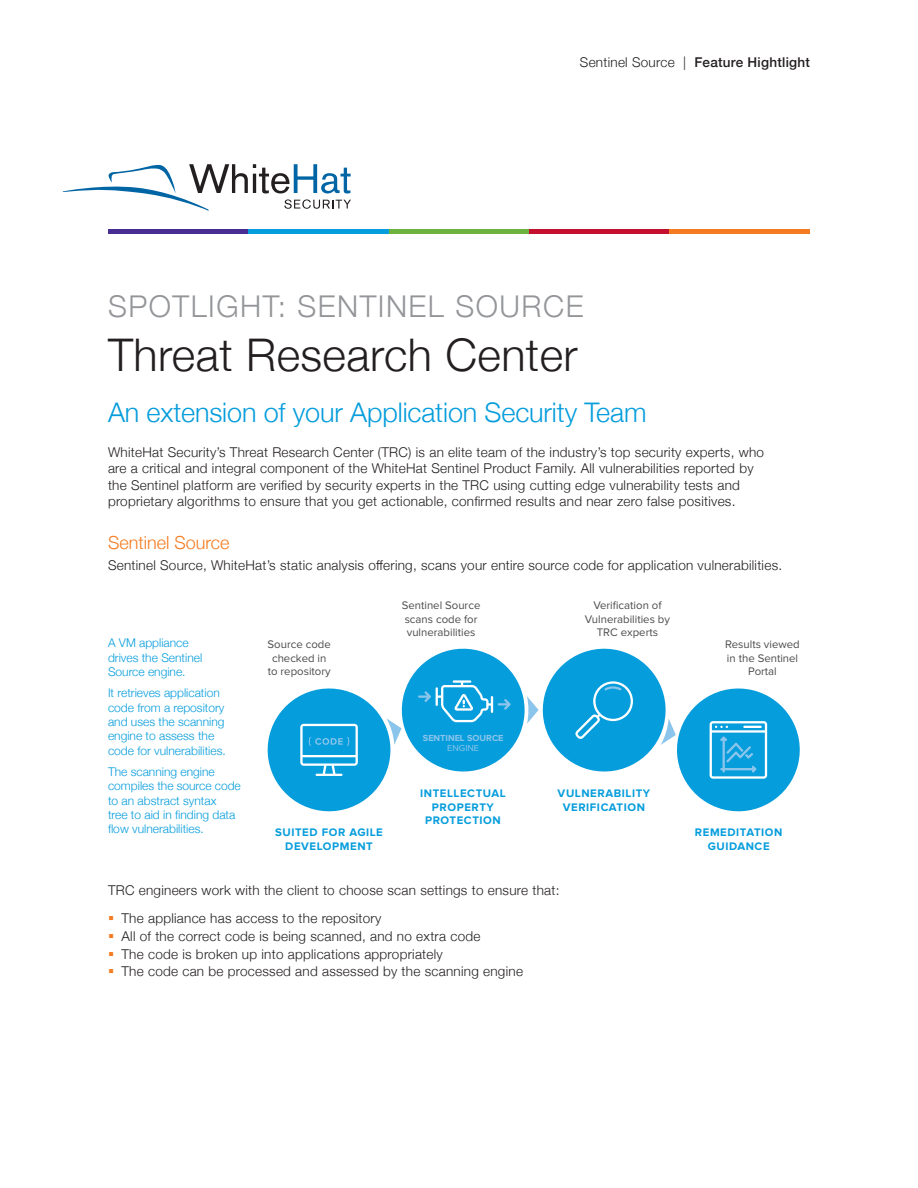
<style>
.page{position:relative;width:918px;height:1188px;background:#fff}
.page>*{position:absolute;margin:0;border:0;box-sizing:border-box;transform-origin:0 0}
.t1{font:300 45px "Helvetica Neue";letter-spacing:.01em;color:#231f20}
.t2{font:300 30px "Helvetica Neue";letter-spacing:.05em;color:#939598}
.t3{font:300 27px "Helvetica Neue";letter-spacing:-.005em;color:#069ddc}
.t4{font:300 18px "Helvetica Neue";color:#f47b21}
.t5{font:300 13.5px/16.5px "Helvetica Neue";letter-spacing:.02em;color:#231f20}
.t6{font:500 13.5px "Helvetica Neue";letter-spacing:.02em;color:#231f20}
.t7{font:300 12px/14.4px "Helvetica Neue";color:#069ddc}
.t8{font:11.4px/13.6px "Proxima Nova";color:#4b4c4d;text-align:center}
.t9{font:700 11.4px/13.6px "Proxima Nova";letter-spacing:.05em;color:#069ddc;text-align:center}
.t10{font:700 9.15px "Proxima Nova";color:#8bc5eb}
.t11{font:9.15px "Proxima Nova";color:#8bc5eb}
.s1{font-weight:300}
.s2{color:#f47b21}
</style>
<div class="page">
<svg style="left:62px;top:164px;width:289px;height:47px"></svg>
<hr style="left:108px;top:230px;width:140px;height:4px;background:#482e92">
<hr style="left:248px;top:230px;width:141px;height:4px;background:#069ddc">
<hr style="left:389px;top:230px;width:140px;height:4px;background:#6cb43f">
<hr style="left:529px;top:230px;width:141px;height:4px;background:#c3102f">
<hr style="left:670px;top:230px;width:140px;height:4px;background:#f47b21">
<svg style="left:267px;top:648px;width:533px;height:164px"></svg>
<p class="t6" style="left:580px;top:52px;width:232px"><span class="s1">Sentinel Source |</span> Feature Hightlight</p>
<h2 class="t2" style="left:108px;top:282px;width:477px">SPOTLIGHT: SENTINEL SOURCE</h2>
<h1 class="t1" style="left:108px;top:319px;width:471px">Threat Research Center</h1>
<h3 class="t3" style="left:108px;top:391px;width:540px">An extension of your Application Security Team</h3>
<p class="t5" style="left:108px;top:442px;width:658px">WhiteHat Security’s Threat Research Center (TRC) is an elite team of the industry’s top security experts, who are a critical and integral component of the WhiteHat Sentinel Product Family. All vulnerabilities reported by the Sentinel platform are verified by security experts in the TRC using cutting edge vulnerability tests and proprietary algorithms to ensure that you get actionable, confirmed results and near zero false positives.</p>
<h3 class="t4" style="left:108px;top:528px;width:123px">Sentinel Source</h3>
<p class="t5" style="left:108px;top:556px;width:676px">Sentinel Source, WhiteHat’s static analysis offering, scans your entire source code for application vulnerabilities.</p>
<p class="t7" style="left:108px;top:635px;width:96px">A VM appliance drives the Sentinel<br>Source engine.</p>
<p class="t7" style="left:108px;top:685px;width:119px">It retrieves application code from a repository and uses the scanning engine to assess the code for vulnerabilities.</p>
<p class="t7" style="left:108px;top:764px;width:134px">The scanning engine compiles the source code to an abstract syntax<br>tree to aid in finding data flow vulnerabilities.</p>
<p class="t8" style="left:402px;top:599px;width:80px;text-align:left">Sentinel Source scans code for vulnerabilities</p>
<p class="t8" style="left:585px;top:599px;width:87px">Verification of<br>Vulnerabilities by<br>TRC experts</p>
<p class="t8" style="left:268px;top:638px;width:65px">Source code checked in to repository</p>
<p class="t8" style="left:725px;top:638px;width:76px">Results viewed in the Sentinel<br>Portal</p>
<p class="t10" style="left:423px;top:732px;width:82px">SENTINEL SOURCE</p>
<p class="t11" style="left:447px;top:743px;width:33px">ENGINE</p>
<p class="t9" style="left:420px;top:787px;width:87px">INTELLECTUAL<br>PROPERTY<br>PROTECTION</p>
<p class="t9" style="left:558px;top:787px;width:94px">VULNERABILITY<br>VERIFICATION</p>
<p class="t9" style="left:275px;top:826px;width:109px">SUITED FOR AGILE<br>DEVELOPMENT</p>
<p class="t9" style="left:695px;top:826px;width:89px">REMEDITATION<br>GUIDANCE</p>
<p class="t5" style="left:108px;top:881px;width:453px">TRC engineers work with the client to choose scan settings to ensure that:</p>
<p class="t5" style="left:108px;top:909px;width:275px"><span class="s2">▪</span> The appliance has access to the repository</p>
<p class="t5" style="left:108px;top:927px;width:374px"><span class="s2">▪</span> All of the correct code is being scanned, and no extra code</p>
<p class="t5" style="left:108px;top:945px;width:336px"><span class="s2">▪</span> The code is broken up into applications appropriately</p>
<p class="t5" style="left:108px;top:962px;width:417px"><span class="s2">▪</span> The code can be processed and assessed by the scanning engine</p>
</div>
